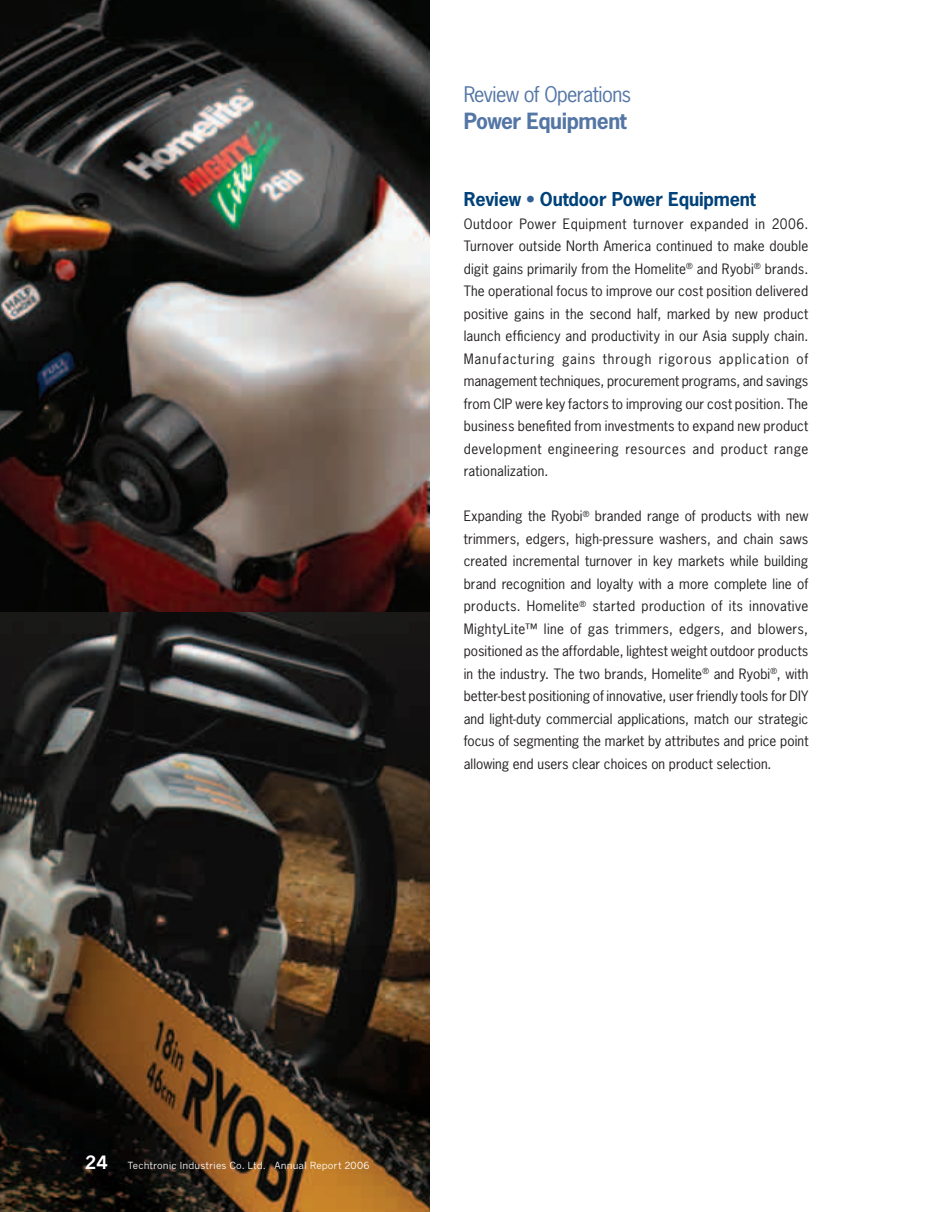
<style>
.page{position:relative;width:936px;height:1212px;background:#fff}
.page>*{position:absolute;margin:0;border:0;box-sizing:border-box;transform-origin:0 0}
.t1{font:700 21px "News Gothic Std";letter-spacing:-.025em;color:#5476a5}
.t2{font:20.25px "News Gothic Std";letter-spacing:-.03em;color:#5476a5}
.t3{font:700 18px "News Gothic Std";letter-spacing:-.01em;color:#004279}
.t4{font:13.5px/22.5px "News Gothic Std";letter-spacing:.01em;color:#231f20;text-align:justify}
.t5{font:9.75px "News Gothic";letter-spacing:.01em;color:#fff}
.s1{color:#305f94}
.s2{font-weight:700;font-size:18px}
</style>
<div class="page">
<img style="left:0;top:0;width:429px;height:612px">
<img style="left:0;top:612px;width:429px;height:600px">
<h2 class="t2" style="left:463px;top:86px;width:169px">Review of Operations</h2>
<h1 class="t1" style="left:463px;top:113px;width:164px">Power Equipment</h1>
<h3 class="t3" style="left:463px;top:192px;width:293px">Review <span class="s1">•</span> Outdoor Power Equipment</h3>
<p class="t4" style="left:463px;top:213px;width:346px">Outdoor Power Equipment turnover expanded in 2006.<br>Turnover outside North America continued to make double digit gains primarily from the Homelite<sup>®</sup> and Ryobi<sup>®</sup> brands.<br>The operational focus to improve our cost position delivered positive gains in the second half, marked by new product launch efficiency and productivity in our Asia supply chain.<br>Manufacturing gains through rigorous application of management techniques, procurement programs, and savings from CIP were key factors to improving our cost position. The business benefited from investments to expand new product development engineering resources and product range rationalization.</p>
<p class="t4" style="left:463px;top:506px;width:346px">Expanding the Ryobi<sup>®</sup> branded range of products with new trimmers, edgers, high-pressure washers, and chain saws created incremental turnover in key markets while building brand recognition and loyalty with a more complete line of products. Homelite<sup>®</sup> started production of its innovative MightyLite™ line of gas trimmers, edgers, and blowers, positioned as the affordable, lightest weight outdoor products in the industry. The two brands, Homelite<sup>®</sup> and Ryobi<sup>®</sup>, with better-best positioning of innovative, user friendly tools for DIY and light-duty commercial applications, match our strategic focus of segmenting the market by attributes and price point allowing end users clear choices on product selection.</p>
<p class="t5" style="left:85px;top:1160px;width:286px"><span class="s2">24</span> Techtronic Industries Co. Ltd. Annual Report 2006</p>
</div>
